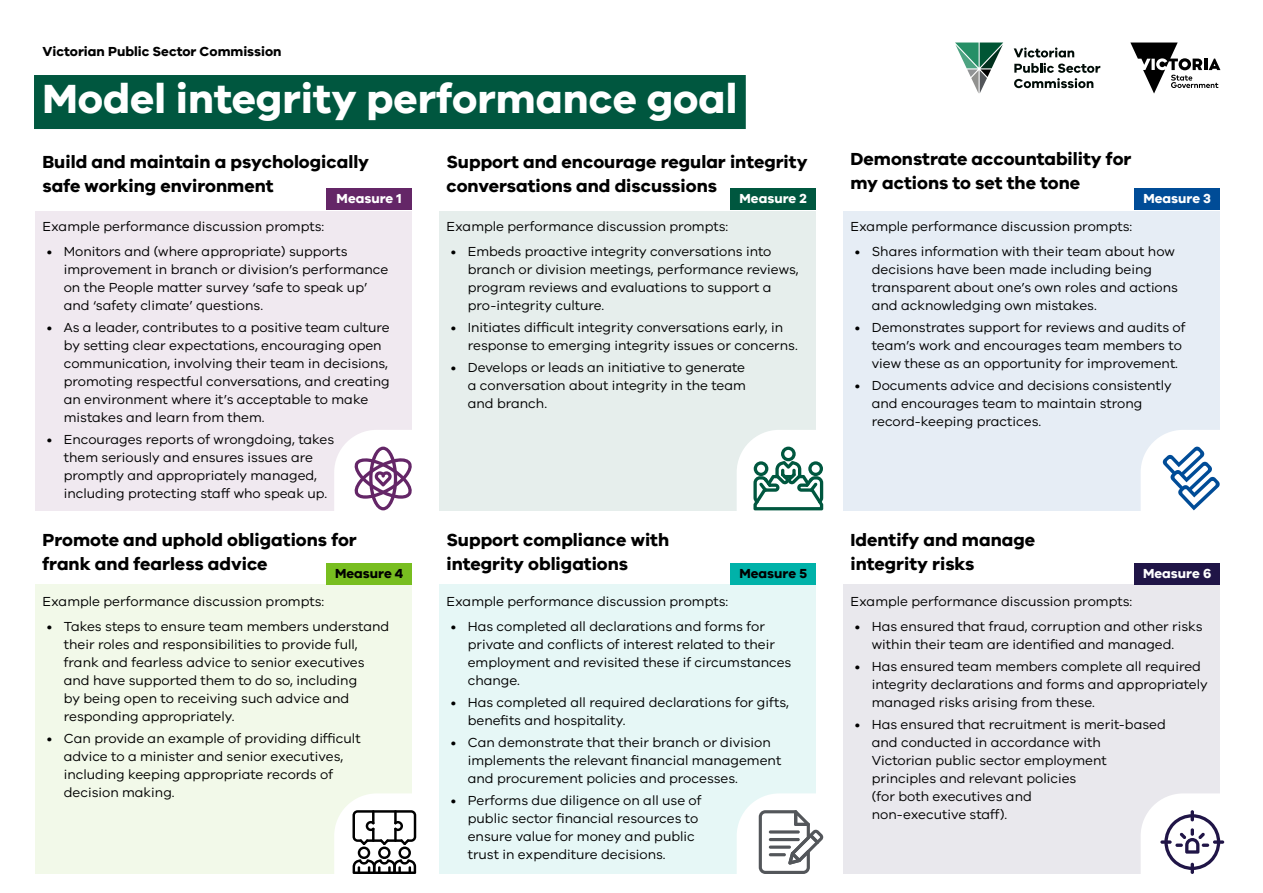
<style>
.page{position:relative;width:1263px;height:893px;background:#fff}
.page>*{position:absolute;margin:0;border:0;box-sizing:border-box;transform-origin:0 0}
.t1{font:700 42px "VIC";color:#fff}
.t2{font:700 18px/24px "VIC";color:#000}
.Body_text{font:13.5px/18px "VIC";color:#000}
.Body_text-2{font:700 13.5px "VIC";color:#000}
.Body_text-3{font:700 13.5px "VIC";color:#fff}
</style>
<div class="page">
<div style="left:35px;top:585px;width:377px;height:289px;background:#f2f9e9"></div>
<div style="left:439px;top:585px;width:377px;height:289px;background:#e6f7f6"></div>
<div style="left:35px;top:211px;width:377px;height:299px;background:#f0e9f0"></div>
<div style="left:439px;top:211px;width:377px;height:299px;background:#e6eeec"></div>
<div style="left:843px;top:585px;width:377px;height:289px;background:#e9e8ed"></div>
<div style="left:843px;top:211px;width:377px;height:299px;background:#e6edf5"></div>
<svg style="left:1014px;top:48px;width:86px;height:40px"></svg>
<svg style="left:955px;top:43px;width:48px;height:51px"></svg>
<div style="left:34px;top:75px;width:712px;height:54px;background:#00573f"></div>
<svg style="left:1130px;top:43px;width:90px;height:51px"></svg>
<div style="left:327px;top:189px;width:85px;height:21px;background:#642667"></div>
<div style="left:731px;top:189px;width:85px;height:21px;background:#00573f"></div>
<div style="left:1135px;top:189px;width:85px;height:21px;background:#004c97"></div>
<div style="left:327px;top:564px;width:85px;height:21px;background:#78be20"></div>
<div style="left:731px;top:564px;width:85px;height:21px;background:#00b2a9"></div>
<div style="left:1135px;top:564px;width:85px;height:21px;background:#201547"></div>
<svg style="left:334px;top:793px;width:83px;height:81px;background:#cccdcc"></svg>
<hr style="left:394px;top:828px;width:3px;height:14px;background:#000">
<hr style="left:394px;top:810px;width:3px;height:14px;background:#000">
<svg style="left:737px;top:793px;width:86px;height:81px;background:#dcdedf"></svg>
<svg style="left:1141px;top:793px;width:84px;height:81px;background:#e0dee5"></svg>
<svg style="left:1141px;top:430px;width:79px;height:81px;background:#d4e0ed"></svg>
<svg style="left:737px;top:430px;width:86px;height:81px;background:#c4d8d2"></svg>
<svg style="left:334px;top:430px;width:78px;height:81px;background:#dccedd"></svg>
<p class="Body_text-2" style="left:43px;top:43px;width:240px">Victorian Public Sector Commission</p>
<h1 class="t1" style="left:43px;top:73px;width:696px">Model integrity performance goal</h1>
<h3 class="t2" style="left:850px;top:147px;width:282px">Demonstrate accountability for my actions to set the tone</h3>
<h3 class="t2" style="left:43px;top:149px;width:328px">Build and maintain a psychologically safe working environment</h3>
<h3 class="t2" style="left:446px;top:149px;width:363px">Support and encourage regular integrity conversations and discussions</h3>
<p class="Body_text-3" style="left:337px;top:190px;width:67px">Measure 1</p>
<p class="Body_text-3" style="left:739px;top:190px;width:69px">Measure 2</p>
<p class="Body_text-3" style="left:1143px;top:190px;width:69px">Measure 3</p>
<p class="Body_text" style="left:43px;top:217px;width:283px">Example performance discussion prompts:</p>
<p class="Body_text" style="left:64px;top:242px;width:326px;text-indent:-17px">• Monitors and (where appropriate) supports improvement in branch or division’s performance on the People matter survey ‘safe to speak up’ and ‘safety climate’ questions.</p>
<p class="Body_text" style="left:64px;top:318px;width:327px;text-indent:-17px">• As a leader, contributes to a positive team culture by setting clear expectations, encouraging open communication, involving their team in decisions, promoting respectful conversations, and creating an environment where it’s acceptable to make mistakes and learn from them.</p>
<p class="Body_text" style="left:64px;top:430px;width:272px;text-indent:-17px">• Encourages reports of wrongdoing, takes them seriously and ensures issues are promptly and appropriately managed, including protecting staff who speak up.</p>
<p class="Body_text" style="left:446px;top:217px;width:283px">Example performance discussion prompts:</p>
<p class="Body_text" style="left:468px;top:242px;width:332px;text-indent:-17px">• Embeds proactive integrity conversations into branch or division meetings, performance reviews, program reviews and evaluations to support a pro-integrity culture.</p>
<p class="Body_text" style="left:468px;top:318px;width:331px;text-indent:-17px">• Initiates difficult integrity conversations early, in response to emerging integrity issues or concerns.</p>
<p class="Body_text" style="left:468px;top:358px;width:280px;text-align:justify;text-indent:-17px">• Develops or leads an initiative to generate a conversation about integrity in the team and branch.</p>
<p class="Body_text" style="left:850px;top:217px;width:283px">Example performance discussion prompts:</p>
<p class="Body_text" style="left:872px;top:242px;width:308px;text-indent:-17px">• Shares information with their team about how decisions have been made including being transparent about one’s own roles and actions and acknowledging own mistakes.</p>
<p class="Body_text" style="left:872px;top:318px;width:315px;text-indent:-17px">• Demonstrates support for reviews and audits of team’s work and encourages team members to view these as an opportunity for improvement.</p>
<p class="Body_text" style="left:872px;top:376px;width:302px;text-indent:-17px">• Documents advice and decisions consistently and encourages team to maintain strong record-keeping practices.</p>
<h3 class="t2" style="left:43px;top:527px;width:316px">Promote and uphold obligations for frank and fearless advice</h3>
<h3 class="t2" style="left:446px;top:527px;width:224px">Support compliance with integrity obligations</h3>
<h3 class="t2" style="left:850px;top:527px;width:186px">Identify and manage integrity risks</h3>
<p class="Body_text-2" style="left:335px;top:565px;width:70px">Measure 4</p>
<p class="Body_text-2" style="left:739px;top:565px;width:69px">Measure 5</p>
<p class="Body_text-3" style="left:1143px;top:565px;width:70px">Measure 6</p>
<p class="Body_text" style="left:43px;top:592px;width:283px">Example performance discussion prompts:</p>
<p class="Body_text" style="left:64px;top:617px;width:327px;text-indent:-17px">• Takes steps to ensure team members understand their roles and responsibilities to provide full, frank and fearless advice to senior executives and have supported them to do so, including<br>by being open to receiving such advice and responding appropriately.</p>
<p class="Body_text" style="left:64px;top:729px;width:298px;text-indent:-17px">• Can provide an example of providing difficult advice to a minister and senior executives, including keeping appropriate records of decision making.</p>
<p class="Body_text" style="left:446px;top:592px;width:283px">Example performance discussion prompts:</p>
<p class="Body_text" style="left:468px;top:617px;width:325px;text-indent:-17px">• Has completed all declarations and forms for private and conflicts of interest related to their employment and revisited these if circumstances change.</p>
<p class="Body_text" style="left:468px;top:693px;width:323px;text-indent:-17px">• Has completed all required declarations for gifts, benefits and hospitality.</p>
<p class="Body_text" style="left:468px;top:733px;width:315px;text-indent:-17px">• Can demonstrate that their branch or division implements the relevant financial management and procurement policies and processes.</p>
<p class="Body_text" style="left:468px;top:791px;width:235px;text-indent:-17px">• Performs due diligence on all use of public sector financial resources to ensure value for money and public trust in expenditure decisions.</p>
<p class="Body_text" style="left:850px;top:592px;width:283px">Example performance discussion prompts:</p>
<p class="Body_text" style="left:872px;top:617px;width:332px;text-indent:-17px">• Has ensured that fraud, corruption and other risks within their team are identified and managed.</p>
<p class="Body_text" style="left:872px;top:657px;width:337px;text-indent:-17px">• Has ensured team members complete all required integrity declarations and forms and appropriately managed risks arising from these.</p>
<p class="Body_text" style="left:872px;top:715px;width:296px;text-indent:-17px">• Has ensured that recruitment is merit-based and conducted in accordance with<br>Victorian public sector employment principles and relevant policies<br>(for both executives and<br>non-executive staff).</p>
</div>
